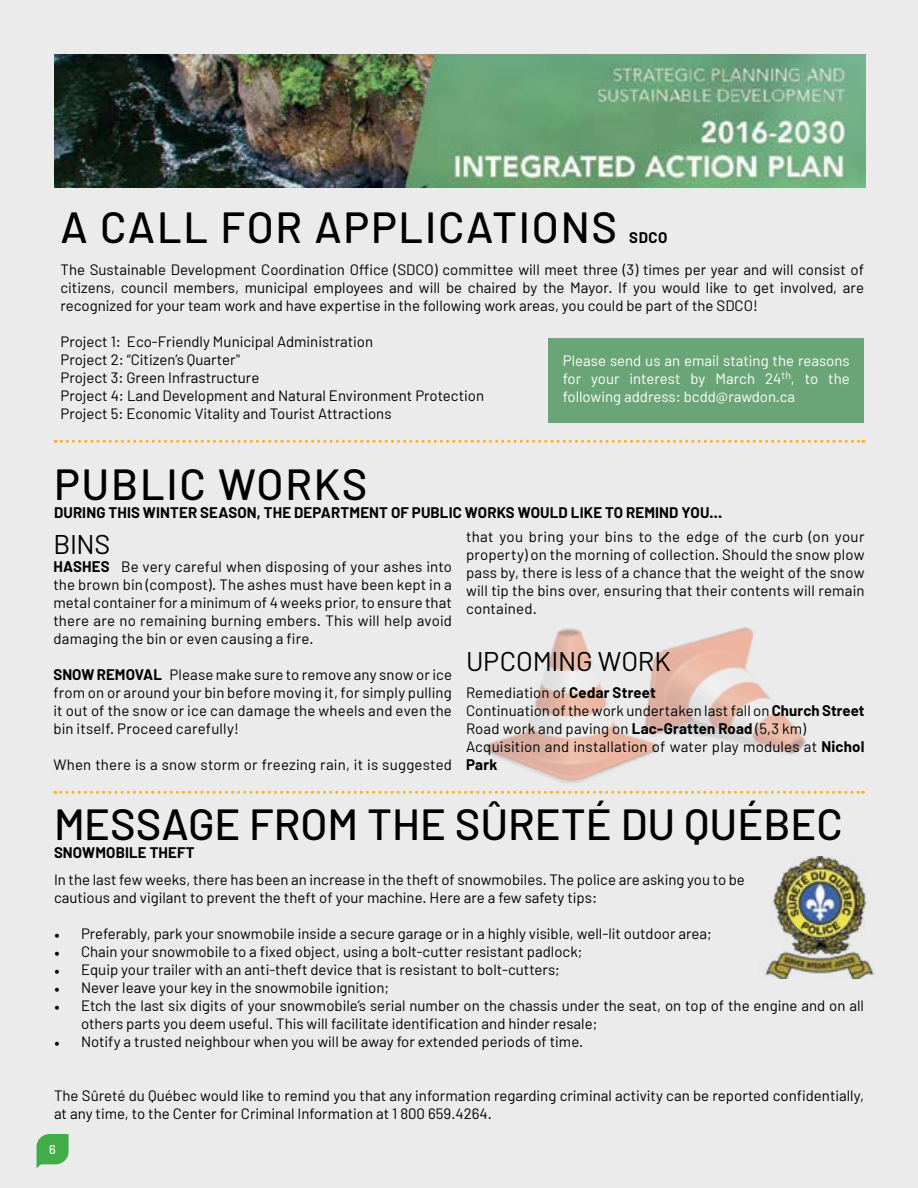
<style>
.page{position:relative;width:918px;height:1188px;background:#ebebec}
.page>*{position:absolute;margin:0;border:0;box-sizing:border-box;transform-origin:0 0}
.t1{font:500 43.5px "Barlow";letter-spacing:.04em;color:#000}
.t2{font:500 43.5px "Barlow";letter-spacing:.015em;color:#000}
.t3{font:27px "Barlow";letter-spacing:-.01em;color:#000}
.t4{font:15px/18px "Barlow";color:#000}
.t5{font:15px/18px "Barlow";color:#fff;text-align:justify}
.t6{font:700 15px "Barlow";letter-spacing:.01em;color:#000}
.t7{font:500 12.75px "Barlow";color:#fff}
.s1{font-weight:700}
.s2{font-family:"Minion Pro"}
</style>
<div class="page">
<svg style="left:37px;top:1134px;width:32px;height:34px"></svg>
<img style="left:484px;top:627px;width:322px;height:156px">
<svg style="left:55px;top:791px;width:808px;height:3px"></svg>
<svg style="left:55px;top:440px;width:809px;height:3px"></svg>
<img style="left:765px;top:856px;width:109px;height:123px">
<div style="left:549px;top:339px;width:315px;height:84px;background:#6aa577"></div>
<img style="left:54px;top:54px;width:811px;height:134px">
<h1 class="t1" style="left:60px;top:201px;width:558px">A CALL FOR APPLICATIONS</h1>
<p class="t6" style="left:629px;top:229px;width:40px">SDCO</p>
<p class="t4" style="left:60px;top:260px;width:805px;text-align:justify">The Sustainable Development Coordination Office (SDCO) committee will meet three (3) times per year and will consist of citizens, council members, municipal employees and will be chaired by the Mayor. If you would like to get involved, are recognized for your team work and have expertise in the following work areas, you could be part of the SDCO!</p>
<p class="t4" style="left:60px;top:332px;width:425px">Project 1: Eco-Friendly Municipal Administration<br>Project 2: “Citizen’s Quarter"<br>Project 3: Green Infrastructure<br>Project 4: Land Development and Natural Environment Protection Project 5: Economic Vitality and Tourist Attractions</p>
<p class="t5" style="left:563px;top:351px;width:288px">Please send us an email stating the reasons for your interest by March 24<sup>th</sup>, to the following address: bcdd@rawdon.ca</p>
<h1 class="t1" style="left:54px;top:458px;width:315px">PUBLIC WORKS</h1>
<p class="t6" style="left:54px;top:503px;width:670px">DURING THIS WINTER SEASON, THE DEPARTMENT OF PUBLIC WORKS WOULD LIKE TO REMIND YOU…</p>
<h2 class="t3" style="left:53px;top:528px;width:59px">BINS</h2>
<p class="t4" style="left:53px;top:558px;width:400px;text-align:justify"><span class="s1">HASHES</span> Be very careful when disposing of your ashes into the brown bin (compost). The ashes must have been kept in a metal container for a minimum of 4 weeks prior, to ensure that there are no remaining burning embers. This will help avoid damaging the bin or even causing a fire.</p>
<p class="t4" style="left:53px;top:666px;width:400px;text-align:justify"><span class="s1">SNOW REMOVAL</span> Please make sure to remove any snow or ice from on or around your bin before moving it, for simply pulling it out of the snow or ice can damage the wheels and even the bin itself. Proceed carefully!</p>
<p class="t4" style="left:53px;top:756px;width:400px">When there is a snow storm or freezing rain, it is suggested</p>
<p class="t4" style="left:466px;top:528px;width:400px;text-align:justify">that you bring your bins to the edge of the curb (on your property) on the morning of collection. Should the snow plow pass by, there is less of a chance that the weight of the snow will tip the bins over, ensuring that their contents will remain contained.</p>
<h2 class="t3" style="left:466px;top:645px;width:206px">UPCOMING WORK</h2>
<p class="t4" style="left:466px;top:684px;width:400px">Remediation of <span class="s1">Cedar Street<br></span>Continuation of the work undertaken last fall on <span class="s1">Church Street </span>Road work and paving on <span class="s1">Lac-Gratten Road</span> (5,3 km)<br>Acquisition and installation of water play modules at <span class="s1">Nichol Park</span></p>
<h1 class="t2" style="left:54px;top:798px;width:790px">MESSAGE FROM THE SÛRETÉ DU QUÉBEC</h1>
<p class="t6" style="left:54px;top:844px;width:142px">SNOWMOBILE THEFT</p>
<p class="t4" style="left:54px;top:871px;width:692px">In the last few weeks, there has been an increase in the theft of snowmobiles. The police are asking you to be cautious and vigilant to prevent the theft of your machine. Here are a few safety tips:</p>
<p class="t4" style="left:54px;top:925px;width:659px"><span class="s2">•</span> Preferably, park your snowmobile inside a secure garage or in a highly visible, well-lit outdoor area;</p>
<p class="t4" style="left:54px;top:943px;width:530px"><span class="s2">•</span> Chain your snowmobile to a fixed object, using a bolt-cutter resistant padlock;</p>
<p class="t4" style="left:54px;top:961px;width:507px"><span class="s2">•</span> Equip your trailer with an anti-theft device that is resistant to bolt-cutters;</p>
<p class="t4" style="left:54px;top:979px;width:337px"><span class="s2">•</span> Never leave your key in the snowmobile ignition;</p>
<p class="t4" style="left:81px;top:997px;width:784px;text-indent:-27px"><span class="s2">•</span> Etch the last six digits of your snowmobile’s serial number on the chassis under the seat, on top of the engine and on all others parts you deem useful. This will facilitate identification and hinder resale;</p>
<p class="t4" style="left:54px;top:1033px;width:531px"><span class="s2">•</span> Notify a trusted neighbour when you will be away for extended periods of time.</p>
<p class="t4" style="left:54px;top:1087px;width:812px">The Sûreté du Québec would like to remind you that any information regarding criminal activity can be reported confidentially, at any time, to the Center for Criminal Information at 1 800 659.4264.</p>
<p class="t7" style="left:49px;top:1141px;width:8px">6</p>
</div>
